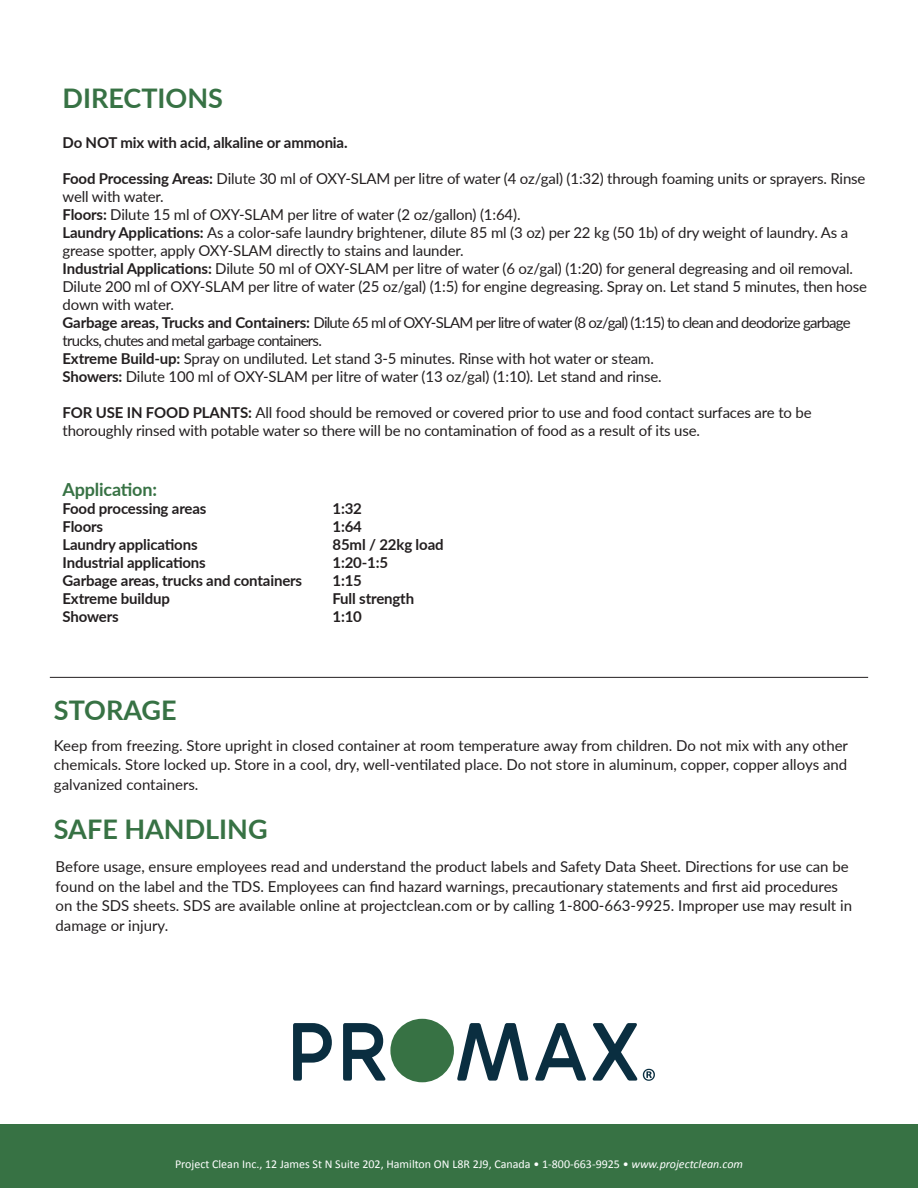
<style>
.page{position:relative;width:918px;height:1188px;background:#fff}
.page>*{position:absolute;margin:0;border:0;box-sizing:border-box;transform-origin:0 0}
.t1{font:700 27px "Lato";color:#377244}
.t2{font:700 18px "Lato";letter-spacing:-.01em;color:#377244}
.t3{font:15px/19.5px "Lato";letter-spacing:-.01em;color:#231f20}
.t4{font:700 15px "Lato";letter-spacing:-.01em;color:#231f20}
.t5{font:15px/18px "Lato";letter-spacing:-.05em;color:#231f20}
.t6{font:12px "Calibri";color:#fff}
.s1{font-weight:700}
.s2{font-style:italic}
</style>
<div class="page">
<hr style="left:50px;top:677px;width:818px;height:1px;background:#231f20">
<div style="left:0;top:1124px;width:918px;height:64px;background:#377244"></div>
<svg style="left:293px;top:1023px;width:39px;height:58px"></svg>
<svg style="left:343px;top:1023px;width:43px;height:58px"></svg>
<svg style="left:457px;top:1023px;width:72px;height:58px"></svg>
<svg style="left:535px;top:1023px;width:51px;height:58px"></svg>
<svg style="left:592px;top:1023px;width:63px;height:58px"></svg>
<div style="left:390px;top:1019px;width:64px;height:63px;background:#377244;border-radius:50%"></div>
<p class="t1" style="left:63px;top:78px;width:162px">DIRECTIONS</p>
<p class="t4" style="left:63px;top:132px;width:287px">Do NOT mix with acid, alkaline or ammonia.</p>
<p class="t3" style="left:63px;top:169px;width:805px;line-height:18px"><span class="s1">Food Processing Areas:</span> Dilute 30 ml of OXY-SLAM per litre of water (4 oz/gal) (1:32) through foaming units or sprayers. Rinse well with water.</p>
<p class="t3" style="left:63px;top:204px;width:460px"><span class="s1">Floors:</span> Dilute 15 ml of OXY-SLAM per litre of water (2 oz/gallon) (1:64).</p>
<p class="t3" style="left:63px;top:223px;width:787px;line-height:18px"><span class="s1">Laundry Applications:</span> As a color-safe laundry brightener, dilute 85 ml (3 oz) per 22 kg (50 1b) of dry weight of laundry. As a grease spotter, apply OXY-SLAM directly to stains and launder.</p>
<p class="t3" style="left:63px;top:259px;width:806px;line-height:18px"><span class="s1">Industrial Applications:</span> Dilute 50 ml of OXY-SLAM per litre of water (6 oz/gal) (1:20) for general degreasing and oil removal.<br>Dilute 200 ml of OXY-SLAM per litre of water (25 oz/gal) (1:5) for engine degreasing. Spray on. Let stand 5 minutes, then hose down with water.</p>
<p class="t5" style="left:63px;top:313px;width:790px"><span class="s1">Garbage areas, Trucks and Containers:</span> Dilute 65 ml of OXY-SLAM per litre of water (8 oz/gal) (1:15) to clean and deodorize garbage trucks, chutes and metal garbage containers.</p>
<p class="t3" style="left:63px;top:348px;width:593px"><span class="s1">Extreme Build-up:</span> Spray on undiluted. Let stand 3-5 minutes. Rinse with hot water or steam.</p>
<p class="t3" style="left:63px;top:366px;width:601px"><span class="s1">Showers:</span> Dilute 100 ml of OXY-SLAM per litre of water (13 oz/gal) (1:10). Let stand and rinse.</p>
<p class="t3" style="left:63px;top:403px;width:751px;line-height:18px"><span class="s1">FOR USE IN FOOD PLANTS:</span> All food should be removed or covered prior to use and food contact surfaces are to be thoroughly rinsed with potable water so there will be no contamination of food as a result of its use.</p>
<p class="t2" style="left:63px;top:476px;width:96px">Application:</p>
<p class="t4" style="left:63px;top:498px;width:145px">Food processing areas</p>
<p class="t4" style="left:333px;top:498px;width:31px">1:32</p>
<p class="t4" style="left:63px;top:516px;width:42px">Floors</p>
<p class="t4" style="left:332px;top:516px;width:31px">1:64</p>
<p class="t4" style="left:63px;top:534px;width:137px">Laundry applications</p>
<p class="t4" style="left:333px;top:534px;width:113px">85ml / 22kg load</p>
<p class="t4" style="left:63px;top:552px;width:145px">Industrial applications</p>
<p class="t4" style="left:333px;top:552px;width:57px">1:20-1:5</p>
<p class="t4" style="left:63px;top:570px;width:241px">Garbage areas, trucks and containers</p>
<p class="t4" style="left:333px;top:570px;width:31px">1:15</p>
<p class="t4" style="left:63px;top:588px;width:109px">Extreme buildup</p>
<p class="t4" style="left:332px;top:588px;width:83px">Full strength</p>
<p class="t4" style="left:63px;top:606px;width:58px">Showers</p>
<p class="t4" style="left:333px;top:606px;width:31px">1:10</p>
<p class="t1" style="left:54px;top:691px;width:124px">STORAGE</p>
<p class="t3" style="left:54px;top:735px;width:796px;text-align:justify">Keep from freezing. Store upright in closed container at room temperature away from children. Do not mix with any other chemicals. Store locked up. Store in a cool, dry, well-ventilated place. Do not store in aluminum, copper, copper alloys and galvanized containers.</p>
<p class="t1" style="left:54px;top:810px;width:215px">SAFE HANDLING</p>
<p class="t3" style="left:56px;top:856px;width:798px">Before usage, ensure employees read and understand the product labels and Safety Data Sheet. Directions for use can be found on the label and the TDS. Employees can find hazard warnings, precautionary statements and first aid procedures on the SDS sheets. SDS are available online at projectclean.com or by calling 1-800-663-9925. Improper use may result in damage or injury.</p>
<p class="t6" style="left:175px;top:1157px;width:569px">Project Clean Inc., 12 James St N Suite 202, Hamilton ON L8R 2J9, Canada • 1-800-663-9925 • <span class="s2">www.projectclean.com</span></p>
</div>
